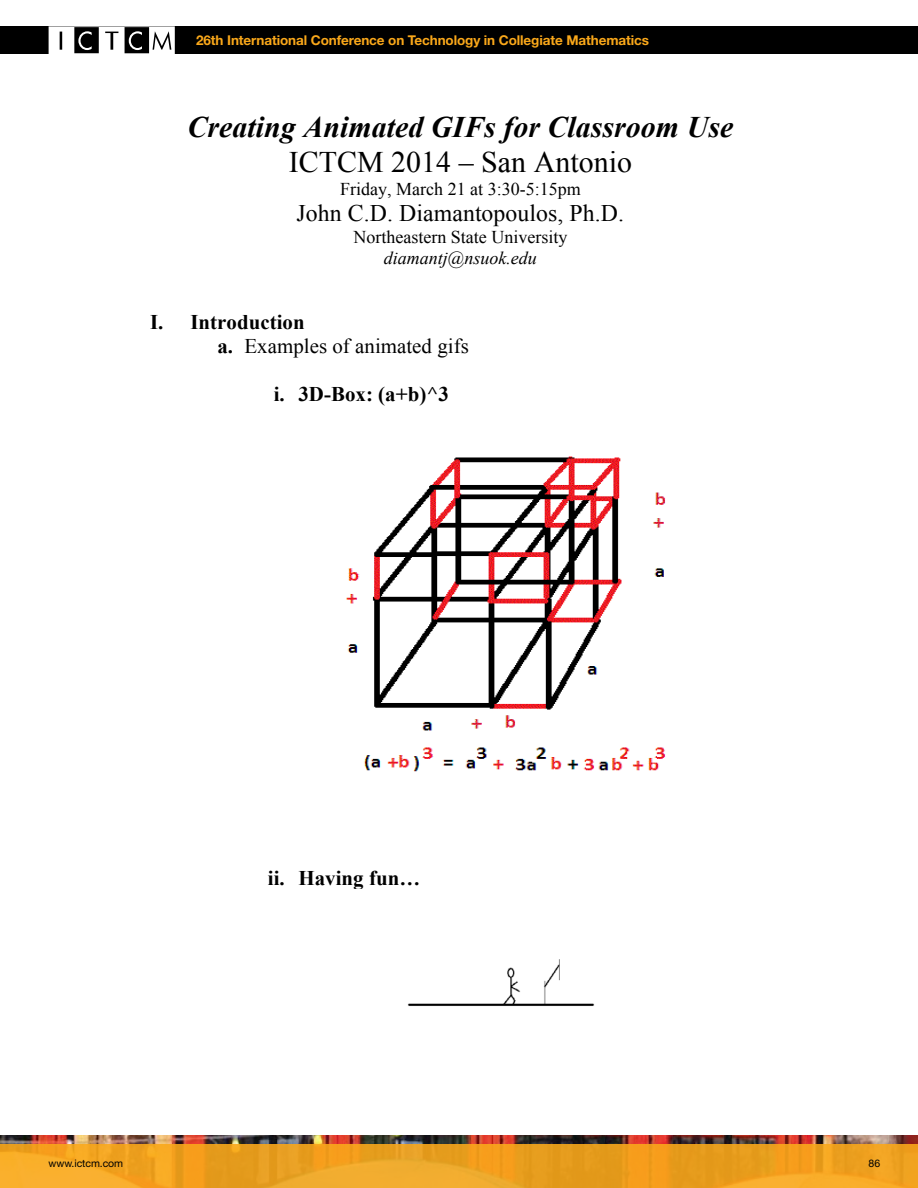
<style>
.page{position:relative;width:918px;height:1188px;background:#fff}
.page>*{position:absolute;margin:0;border:0;box-sizing:border-box;transform-origin:0 0}
.t1{font:italic 700 29.85px "Times New Roman";color:#000}
.t2{font:29.85px "Times New Roman";color:#000}
.t3{font:23.7px "Times New Roman";letter-spacing:.005em;color:#000}
.t4{font:20.85px/24.2px "Times New Roman";color:#000}
.t5{font:700 20.85px "Times New Roman";letter-spacing:.005em;color:#000}
.t6{font:18px "Times New Roman";color:#000}
.t7{font:italic 18px "Times New Roman";color:#000}
.t8{font:700 13.5px "Helvetica Neue";letter-spacing:-.01em;color:#faa81a}
.t9{font:10.5px "Helvetica Neue";letter-spacing:-.01em;color:#000}
.s1{font-weight:700}
</style>
<div class="page">
<img style="left:346px;top:456px;width:319px;height:316px">
<img style="left:407px;top:959px;width:188px;height:47px">
<img style="left:0;top:1136px;width:918px;height:9px">
<div style="left:0;top:26px;width:918px;height:28px;background:#000"></div>
<svg style="left:49px;top:26px;width:126px;height:28px"></svg>
<svg style="left:0;top:1145px;width:918px;height:43px;background:#eea121"></svg>
<p class="t8" style="left:196px;top:32px;width:454px">26th International Conference on Technology in Collegiate Mathematics</p>
<h1 class="t1" style="left:187px;top:106px;width:547px">Creating Animated GIFs for Classroom Use</h1>
<h1 class="t2" style="left:289px;top:142px;width:345px">ICTCM 2014 – San Antonio</h1>
<h3 class="t6" style="left:340px;top:177px;width:242px">Friday, March 21 at 3:30-5:15pm</h3>
<h2 class="t3" style="left:296px;top:198px;width:329px">John C.D. Diamantopoulos, Ph.D.</h2>
<h3 class="t6" style="left:353px;top:225px;width:215px">Northeastern State University</h3>
<h3 class="t7" style="left:384px;top:245px;width:155px">diamantj@nsuok.edu</h3>
<h3 class="t4" style="left:217px;top:310px;width:253px;text-indent:-67px"><span class="s1">I. Introduction<br>a.</span> Examples of animated gifs</h3>
<h3 class="t5" style="left:274px;top:380px;width:177px">i. 3D-Box: (a+b)^3</h3>
<h3 class="t5" style="left:268px;top:863px;width:154px">ii. Having fun…</h3>
<p class="t9" style="left:49px;top:1157px;width:76px">www.ictcm.com</p>
<p class="t9" style="left:869px;top:1157px;width:13px">86</p>
</div>
